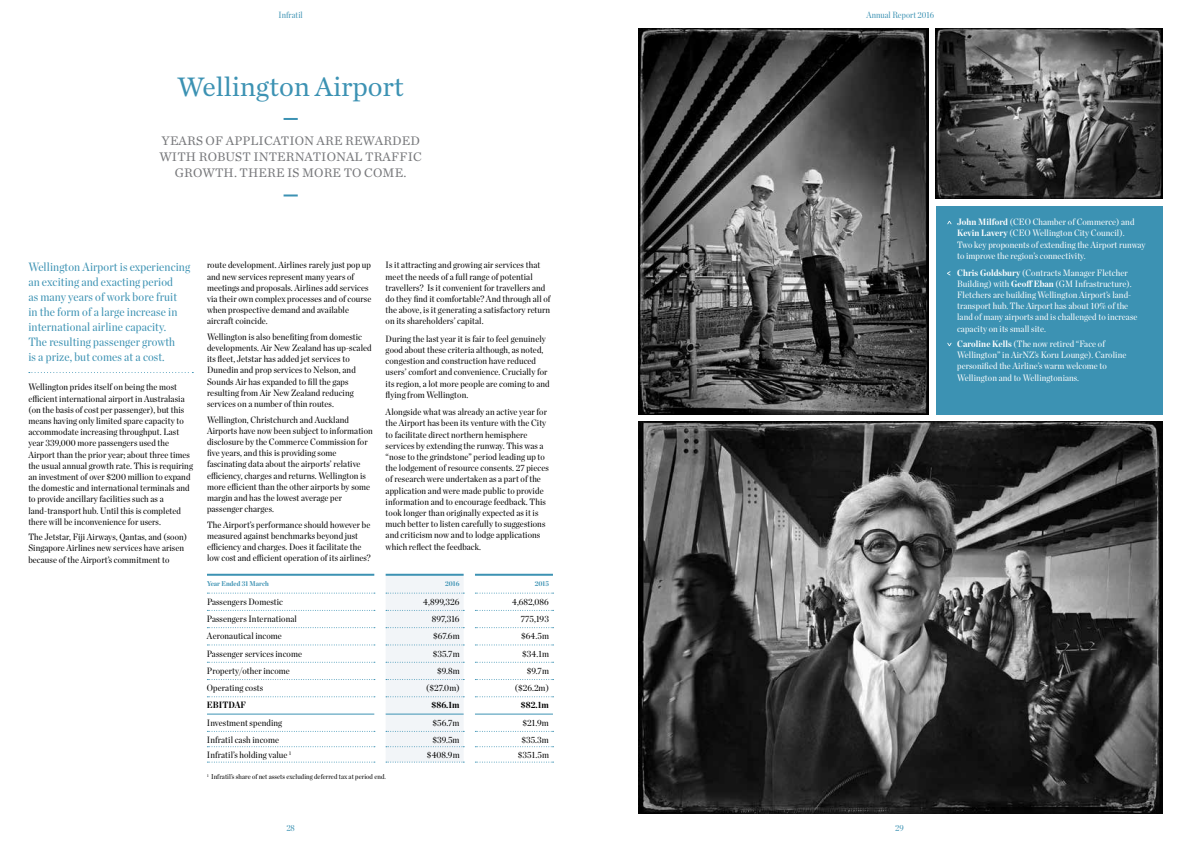
<style>
.page{position:relative;width:1191px;height:842px;background:#fff}
.page>*{position:absolute;margin:0;border:0;box-sizing:border-box;transform-origin:0 0}
.t1{font:28px "Chronicle Text G1";letter-spacing:-.005em;color:#3c92b3}
.t2{font:13px/16px "Chronicle Text G1";letter-spacing:.01em;color:#77787b;text-align:center}
.t3{font:12px/15px "Chronicle Disp Cond";letter-spacing:.01em;color:#3c92b3;scale:1.05 1}
.t4{font:9.2px/11.2px "Chronicle Disp Cond";letter-spacing:.01em;color:#000;scale:1.05 1}
.t5{font:9.2px/11.2px "Chronicle Disp Cond";letter-spacing:.01em;color:#fff;scale:1.05 1}
.t6{font:700 9.2px "Chronicle Disp Cond";letter-spacing:.01em;color:#000;scale:1.05 1}
.t7{font:9px "Chronicle Disp Cond";letter-spacing:.01em;color:#3c92b3}
.t8{font:7px "Chronicle Disp Cond";letter-spacing:.01em;color:#000;scale:1.05 1}
.t9{font:700 7px "Chronicle Disp Cond";letter-spacing:.01em;color:#3c92b3;scale:1.05 1}
.s1{font-weight:700}
</style>
<div class="page">
<img style="left:638px;top:421px;width:524px;height:393px">
<img style="left:638px;top:28px;width:291px;height:386px">
<img style="left:935px;top:28px;width:227px;height:171px">
<div style="left:935px;top:206px;width:227px;height:208px;background:#3c92b3"></div>
<svg style="left:29px;top:372px;width:164px;height:1px"></svg>
<svg style="left:283px;top:118px;width:15px;height:2px"></svg>
<svg style="left:283px;top:194px;width:15px;height:2px"></svg>
<hr style="left:207px;top:574px;width:167px;height:2px;background:#3c92b3">
<hr style="left:475px;top:574px;width:78px;height:2px;background:#3c92b3">
<svg style="left:207px;top:593px;width:168px;height:1px"></svg>
<svg style="left:475px;top:593px;width:78px;height:1px"></svg>
<svg style="left:207px;top:610px;width:168px;height:1px"></svg>
<svg style="left:475px;top:610px;width:78px;height:1px"></svg>
<svg style="left:207px;top:627px;width:168px;height:1px"></svg>
<svg style="left:475px;top:627px;width:78px;height:1px"></svg>
<svg style="left:207px;top:645px;width:168px;height:1px"></svg>
<svg style="left:475px;top:645px;width:78px;height:1px"></svg>
<svg style="left:207px;top:662px;width:168px;height:1px"></svg>
<svg style="left:475px;top:662px;width:78px;height:1px"></svg>
<svg style="left:207px;top:679px;width:168px;height:1px"></svg>
<svg style="left:475px;top:679px;width:78px;height:1px"></svg>
<svg style="left:207px;top:696px;width:168px;height:1px"></svg>
<svg style="left:475px;top:696px;width:78px;height:1px"></svg>
<svg style="left:207px;top:731px;width:168px;height:1px"></svg>
<svg style="left:475px;top:731px;width:78px;height:1px"></svg>
<svg style="left:207px;top:746px;width:168px;height:1px"></svg>
<svg style="left:475px;top:746px;width:78px;height:1px"></svg>
<svg style="left:207px;top:762px;width:168px;height:1px"></svg>
<svg style="left:475px;top:762px;width:78px;height:1px"></svg>
<hr style="left:207px;top:714px;width:167px;height:1px;background:#3c92b3">
<hr style="left:475px;top:714px;width:78px;height:1px;background:#3c92b3">
<hr style="left:386px;top:574px;width:77px;height:2px;background:#3c92b3">
<svg style="left:386px;top:575px;width:78px;height:188px"></svg>
<hr style="left:386px;top:714px;width:77px;height:1px;background:#3c92b3">
<p class="t7" style="left:278px;top:8px;width:26px">Infratil</p>
<p class="t7" style="left:866px;top:8px;width:69px">Annual Report 2016</p>
<h1 class="t1" style="left:177px;top:66px;width:228px">Wellington Airport</h1>
<h2 class="t2" style="left:159px;top:132px;width:264px">YEARS OF APPLICATION ARE REWARDED<br>WITH ROBUST INTERNATIONAL TRAFFIC<br>GROWTH. THERE IS MORE TO COME.</h2>
<h3 class="t3" style="left:28px;top:258px;width:156px">Wellington Airport is experiencing an exciting and exacting period<br>as many years of work bore fruit<br>in the form of a large increase in international airline capacity.<br>The resulting passenger growth<br>is a prize, but comes at a cost.</h3>
<p class="t4" style="left:28px;top:381px;width:158px">Wellington prides itself on being the most efficient international airport in Australasia (on the basis of cost per passenger), but this means having only limited spare capacity to accommodate increasing throughput. Last year 339,000 more passengers used the Airport than the prior year; about three times the usual annual growth rate. This is requiring an investment of over $200 million to expand the domestic and international terminals and to provide ancillary facilities such as a land-transport hub. Until this is completed there will be inconvenience for users.</p>
<p class="t4" style="left:28px;top:531px;width:153px">The Jetstar, Fiji Airways, Qantas, and (soon)<br>Singapore Airlines new services have arisen because of the Airport’s commitment to</p>
<p class="t4" style="left:207px;top:259px;width:158px">route development. Airlines rarely just pop up and new services represent many years of meetings and proposals. Airlines add services via their own complex processes and of course when prospective demand and available aircraft coincide.</p>
<p class="t4" style="left:207px;top:330px;width:158px">Wellington is also benefiting from domestic developments. Air New Zealand has up-scaled its fleet, Jetstar has added jet services to Dunedin and prop services to Nelson, and Sounds Air has expanded to fill the gaps resulting from Air New Zealand reducing services on a number of thin routes.</p>
<p class="t4" style="left:207px;top:413px;width:159px">Wellington, Christchurch and Auckland Airports have now been subject to information disclosure by the Commerce Commission for five years, and this is providing some fascinating data about the airports’ relative efficiency, charges and returns. Wellington is more efficient than the other airports by some margin and has the lowest average per passenger charges.</p>
<p class="t4" style="left:207px;top:518px;width:157px">The Airport’s performance should however be measured against benchmarks beyond just efficiency and charges. Does it facilitate the low cost and efficient operation of its airlines?</p>
<p class="t4" style="left:386px;top:259px;width:159px">Is it attracting and growing air services that meet the needs of a full range of potential travellers? Is it convenient for travellers and do they find it comfortable? And through all of the above, is it generating a satisfactory return on its shareholders’ capital.</p>
<p class="t4" style="left:386px;top:332px;width:158px">During the last year it is fair to feel genuinely good about these criteria although, as noted, congestion and construction have reduced users’ comfort and convenience. Crucially for its region, a lot more people are coming to and flying from Wellington.</p>
<p class="t4" style="left:386px;top:406px;width:157px">Alongside what was already an active year for the Airport has been its venture with the City to facilitate direct northern hemisphere services by extending the runway. This was a “nose to the grindstone” period leading up to the lodgement of resource consents. 27 pieces of research were undertaken as a part of the application and were made public to provide information and to encourage feedback. This took longer than originally expected as it is much better to listen carefully to suggestions and criticism now and to lodge applications which reflect the feedback.</p>
<p class="t9" style="left:207px;top:578px;width:60px">Year Ended 31 March</p>
<p class="t9" style="left:445px;top:578px;width:15px">2016</p>
<p class="t9" style="left:535px;top:578px;width:15px">2015</p>
<p class="t4" style="left:207px;top:595px;width:74px">Passengers Domestic</p>
<p class="t4" style="left:423px;top:595px;width:36px">4,899,326</p>
<p class="t4" style="left:512px;top:595px;width:37px">4,682,086</p>
<p class="t4" style="left:207px;top:612px;width:87px">Passengers International</p>
<p class="t4" style="left:432px;top:612px;width:28px">897,316</p>
<p class="t4" style="left:521px;top:612px;width:28px">775,193</p>
<p class="t4" style="left:207px;top:630px;width:73px">Aeronautical income</p>
<p class="t4" style="left:433px;top:630px;width:27px">$67.6m</p>
<p class="t4" style="left:521px;top:630px;width:28px">$64.5m</p>
<p class="t4" style="left:207px;top:647px;width:92px">Passenger services income</p>
<p class="t4" style="left:433px;top:647px;width:27px">$35.7m</p>
<p class="t4" style="left:522px;top:647px;width:27px">$34.1m</p>
<p class="t4" style="left:207px;top:664px;width:80px">Property/other income</p>
<p class="t4" style="left:437px;top:664px;width:23px">$9.8m</p>
<p class="t4" style="left:527px;top:664px;width:22px">$9.7m</p>
<p class="t4" style="left:207px;top:682px;width:55px">Operating costs</p>
<p class="t4" style="left:426px;top:682px;width:33px">($27.0m)</p>
<p class="t4" style="left:515px;top:682px;width:34px">($26.2m)</p>
<p class="t6" style="left:207px;top:698px;width:39px">EBITDAF</p>
<p class="t6" style="left:431px;top:698px;width:28px">$86.1m</p>
<p class="t6" style="left:521px;top:698px;width:28px">$82.1m</p>
<p class="t4" style="left:207px;top:716px;width:73px">Investment spending</p>
<p class="t4" style="left:432px;top:716px;width:27px">$56.7m</p>
<p class="t4" style="left:522px;top:716px;width:27px">$21.9m</p>
<p class="t4" style="left:207px;top:733px;width:70px">Infratil cash income</p>
<p class="t4" style="left:432px;top:733px;width:27px">$39.5m</p>
<p class="t4" style="left:521px;top:733px;width:28px">$35.3m</p>
<p class="t4" style="left:207px;top:749px;width:82px">Infratil’s holding value <sup>1</sup></p>
<p class="t4" style="left:427px;top:749px;width:33px">$408.9m</p>
<p class="t4" style="left:518px;top:749px;width:31px">$351.5m</p>
<p class="t8" style="left:207px;top:771px;width:172px"><sup>1</sup> Infratil’s share of net assets excluding deferred tax at period end.</p>
<p class="t7" style="left:286px;top:821px;width:10px">28</p>
<p class="t7" style="left:895px;top:821px;width:10px">29</p>
<p class="t5" style="left:957px;top:216px;width:181px"><span class="s1">John Milford</span> (CEO Chamber of Commerce) and <span class="s1">Kevin Lavery</span> (CEO Wellington City Council).<br>Two key proponents of extending the Airport runway to improve the region’s connectivity.</p>
<p class="t5" style="left:957px;top:266px;width:173px"><span class="s1">Chris Goldsbury</span> (Contracts Manager Fletcher Building) with <span class="s1">Geoff Eban</span> (GM Infrastructure).<br>Fletchers are building Wellington Airport’s land&shy;transport hub. The Airport has about 10% of the land of many airports and is challenged to increase capacity on its small site.</p>
<p class="t5" style="left:957px;top:338px;width:163px"><span class="s1">Caroline Kells</span> (The now retired “Face of Wellington” in AirNZ’s Koru Lounge). Caroline personified the Airline’s warm welcome to Wellington and to Wellingtonians.</p>
<p class="t5" style="left:957px;top:219px;width:149px"><span class="s1">Robert Farron</span> (Today CFO of Trustpower, designate CEO ‘Newco’)</p>
<p class="t5" style="left:957px;top:247px;width:151px"><span class="s1">Bill Holland</span> (Chair of the Tauranga Energy</p>
<p class="t5" style="left:957px;top:270px;width:174px">Trustpower. The Trust is committed to working for the benefit of its Tauranga beneficiaries)</p>
<p class="t5" style="left:957px;top:298px;width:182px"><span class="s1">Vince Hawksworth</span> (CEO of Trustpower since 2010.<br>Focussed on the success of his team and delivering value for customers and shareholders)</p>
</div>
